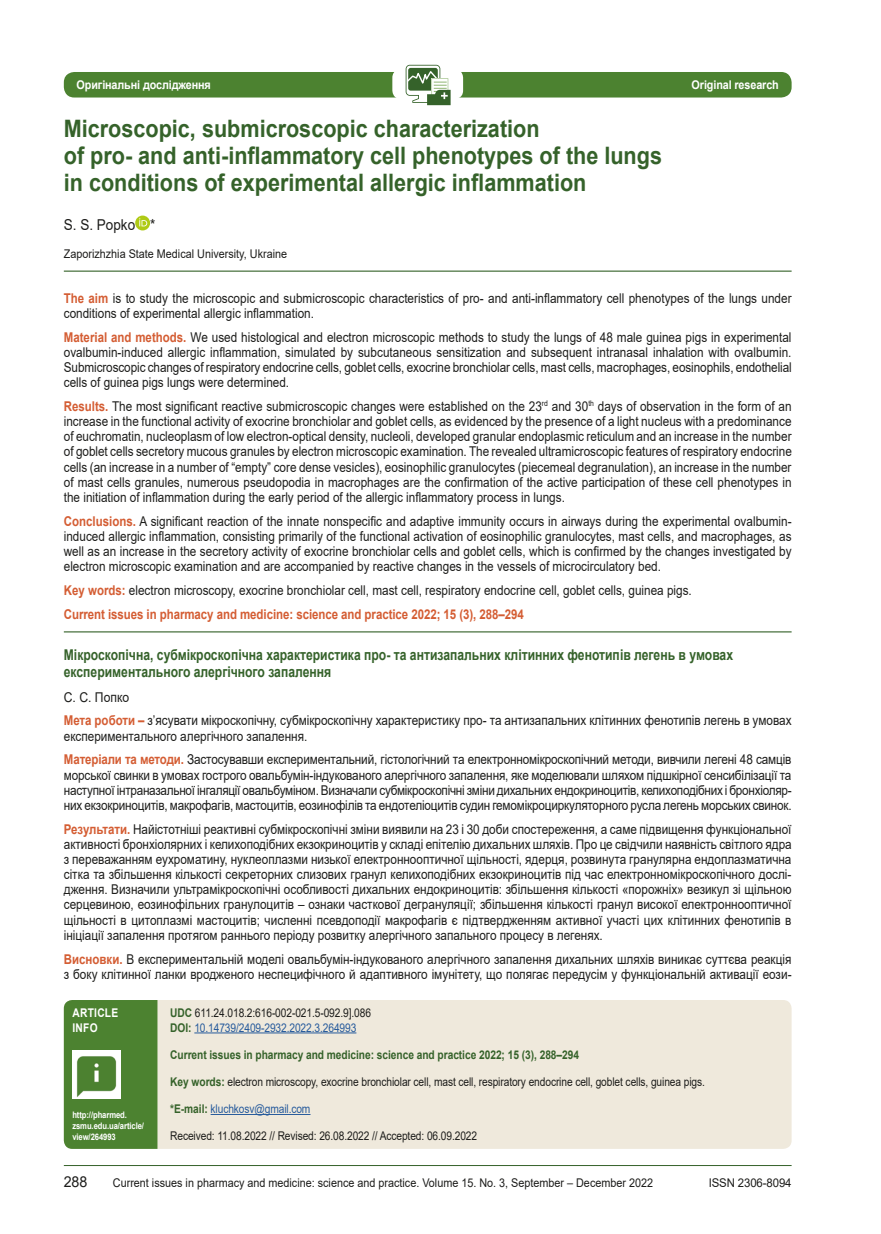
<style>
.page{position:relative;width:881px;height:1234px;background:#fff}
.page>*{position:absolute;margin:0;border:0;box-sizing:border-box;transform-origin:0 0}
.статья{font:700 24px/27.2px "Arial";color:#35622a;scale:.9 1}
.автор{font:15px "Arial";color:#1d1d1b;scale:.9 1}
.Низ{font:15px "Arial";color:#1d1d1b;scale:.95 1}
.резюме_назв{font:700 14.85px/16.4px "Arial";color:#35622a;scale:.82 1}
.резюме{font:13.5px/15.1px "Arial";color:#1d1d1b;text-align:justify;scale:.87 1}
.резюме_низ{font:700 13.5px "Arial";letter-spacing:-.005em;color:#d45d33;scale:.85 1}
.резюме_авт{font:13.5px "Arial";color:#1d1d1b;scale:.9 1}
.удк{font:12px "Arial";letter-spacing:-.01em;color:#1d1d1b;scale:.85 1}
.Низ-2{font:12px "Arial";color:#1d1d1b;scale:.9 1}
.удк-2{font:700 12px "Arial";letter-spacing:-.005em;color:#35622a;scale:.85 1}
.удк-3{font:12px "Arial";letter-spacing:-.01em;color:#275b9c;scale:.85 1}
.заведение{font:12px "Arial";color:#1d1d1b;scale:.9 1}
.о_статье_верх{font:700 12px "Arial";letter-spacing:-.01em;color:#fff;scale:.9 1}
.Низ-3{font:12px "Arial";color:#1d1d1b;scale:.95 1}
.о_статье_верх-2{font:700 12px/14.9px "Arial";letter-spacing:.025em;color:#fff;scale:.85 1}
.о_статье{font:700 9px/11.2px "Arial";letter-spacing:-.01em;color:#fff;scale:.85 1}
.s1{font-weight:700;color:#d45d33}
.s2{font-weight:700;color:#35622a}
</style>
<div class="page">
<hr style="left:64px;top:1164px;width:727px;height:1px;background:#35622a">
<div style="left:64px;top:72px;width:727px;height:25px;background:#4c8230;border-radius:10px"></div>
<div style="left:392px;top:69px;width:71px;height:30px;background:#fff;border-radius:9px"></div>
<svg style="left:409px;top:64px;width:42px;height:42px"></svg>
<svg style="left:405px;top:65px;width:45px;height:40px"></svg>
<div style="left:64px;top:999px;width:727px;height:149px;background:#efe9dc;border-radius:9px"></div>
<hr style="left:194px;top:1032px;width:162px;height:1px;background:#275b9c">
<hr style="left:210px;top:1113px;width:100px;height:1px;background:#275b9c">
<hr style="left:64px;top:270px;width:727px;height:1px;background:#35622a">
<hr style="left:64px;top:631px;width:727px;height:1px;background:#35622a">
<svg style="left:135px;top:215px;width:15px;height:15px"></svg>
<svg style="left:139px;top:218px;width:8px;height:8px"></svg>
<div style="left:64px;top:999px;width:93px;height:149px;background:#4c8230"></div>
<img style="left:72px;top:1049px;width:49px;height:49px">
<p class="о_статье_верх" style="left:77px;top:76px;width:151px">Оригінальні дослідження</p>
<p class="о_статье_верх" style="left:691px;top:76px;width:98px">Оriginal research</p>
<p class="статья" style="left:64px;top:115px;width:666px">Microscopic, submicroscopic characterization<br>of pro- and anti-inflammatory cell phenotypes of the lungs in conditions of experimental allergic inflammation</p>
<p class="автор" style="left:64px;top:215px;width:103px">S. S. Popko *</p>
<p class="заведение" style="left:64px;top:245px;width:249px">Zaporizhzhia State Medical University, Ukraine</p>
<p class="резюме" style="left:64px;top:290px;width:837px"><span class="s1">The aim</span> is to study the microscopic and submicroscopic characteristics of pro- and anti-inflammatory cell phenotypes of the lungs under conditions of experimental allergic inflammation.</p>
<p class="резюме" style="left:64px;top:329px;width:837px"><span class="s1">Material and methods.</span> We used histological and electron microscopic methods to study the lungs of 48 male guinea pigs in experimental ovalbumin-induced allergic inflammation, simulated by subcutaneous sensitization and subsequent intranasal inhalation with ovalbumin.<br>Submicroscopic changes of respiratory endocrine cells, goblet cells, exocrine bronchiolar cells, mast cells, macrophages, eosinophils, endothelial cells of guinea pigs lungs were determined.</p>
<p class="резюме" style="left:64px;top:398px;width:838px"><span class="s1">Results.</span> The most significant reactive submicroscopic changes were established on the 23<sup>rd</sup> and 30<sup>th</sup> days of observation in the form of an increase in the functional activity of exocrine bronchiolar and goblet cells, as evidenced by the presence of a light nucleus with a predominance of euchromatin, nucleoplasm of low electron-optical density, nucleoli, developed granular endoplasmic reticulum and an increase in the number of goblet cells secretory mucous granules by electron microscopic examination. The revealed ultramicroscopic features of respiratory endocrine cells (an increase in a number of “empty” core dense vesicles), eosinophilic granulocytes (piecemeal degranulation), an increase in the number of mast cells granules, numerous pseudopodia in macrophages are the confirmation of the active participation of these cell phenotypes in the initiation of inflammation during the early period of the allergic inflammatory process in lungs.</p>
<p class="резюме" style="left:64px;top:513px;width:837px"><span class="s1">Conclusions.</span> A significant reaction of the innate nonspecific and adaptive immunity occurs in airways during the experimental ovalbumin&shy;induced allergic inflammation, consisting primarily of the functional activation of eosinophilic granulocytes, mast cells, and macrophages, as well as an increase in the secretory activity of exocrine bronchiolar cells and goblet cells, which is confirmed by the changes investigated by electron microscopic examination and are accompanied by reactive changes in the vessels of microcirculatory bed.</p>
<p class="резюме" style="left:64px;top:582px;width:723px"><span class="s1">Key words:</span> electron microscopy, exocrine bronchiolar cell, mast cell, respiratory endocrine cell, goblet cells, guinea pigs.</p>
<p class="резюме_низ" style="left:64px;top:604px;width:542px">Current issues in pharmacy and medicine: science and practice 2022; 15 (3), 288–294</p>
<p class="резюме_назв" style="left:64px;top:647px;width:817px">Мікроскопічна, субмікроскопічна характеристика про- та антизапальних клітинних фенотипів легень в умовах експериментального алергічного запалення</p>
<p class="резюме_авт" style="left:64px;top:687px;width:74px">С. С. Попко</p>
<p class="резюме" style="left:64px;top:713px;width:837px"><span class="s1">Мета роботи –</span> з’ясувати мікроскопічну, субмікроскопічну характеристику про- та антизапальних клітинних фенотипів легень в умовах експериментального алергічного запалення.</p>
<p class="резюме" style="left:64px;top:751px;width:837px"><span class="s1">Матеріали та методи.</span> Застосувавши експериментальний, гістологічний та електронномікроскопічний методи, вивчили легені 48 самців морської свинки в умовах гострого овальбумін-індукованого алергічного запалення, яке моделювали шляхом підшкірної сенсибілізації та наступної інтраназальної інгаляції овальбуміном. Визначали субмікроскопічні зміни дихальних ендокриноцитів, келихоподібних і бронхіоляр&shy;них екзокриноцитів, макрофагів, мастоцитів, еозинофілів та ендотеліоцитів судин гемомікроциркуляторного русла легень морських свинок.</p>
<p class="резюме" style="left:64px;top:821px;width:837px"><span class="s1">Результати.</span> Найістотніші реактивні субмікроскопічні зміни виявили на 23 і 30 доби спостереження, а саме підвищення функціональної активності бронхіолярних і келихоподібних екзокриноцитів у складі епітелію дихальних шляхів. Про це свідчили наявність світлого ядра з переважанням еухроматину, нуклеоплазми низької електроннооптичної щільності, ядерця, розвинута гранулярна ендоплазматична сітка та збільшення кількості секреторних слизових гранул келихоподібних екзокриноцитів під час електронномікроскопічного дослі&shy;дження. Визначили ультрамікроскопічні особливості дихальних ендокриноцитів: збільшення кількості «порожніх» везикул зі щільною серцевиною, еозинофільних гранулоцитів – ознаки часткової дегрануляції; збільшення кількості гранул високої електроннооптичної щільності в цитоплазмі мастоцитів; численні псевдоподії макрофагів є підтвердженням активної участі цих клітинних фенотипів в ініціації запалення протягом раннього періоду розвитку алергічного запального процесу в легенях.</p>
<p class="резюме" style="left:64px;top:950px;width:837px"><span class="s1">Висновки.</span> В експериментальній моделі овальбумін-індукованого алергічного запалення дихальних шляхів виникає суттєва реакція з боку клітинної ланки вродженого неспецифічного й адаптивного імунітету, що полягає передусім у функціональній активації еози-</p>
<p class="о_статье_верх-2" style="left:72px;top:1005px;width:55px">ARTICLE<br>INFO</p>
<p class="удк" style="left:170px;top:1004px;width:237px"><span class="s2">UDC</span> 611.24.018.2:616-002-021.5-092.9].086</p>
<p class="удк-3" style="left:170px;top:1018px;width:220px"><span class="s2">DOI:</span> 10.14739/2409-2932.2022.3.264993</p>
<p class="удк-2" style="left:170px;top:1045px;width:482px">Current issues in pharmacy and medicine: science and practice 2022; 15 (3), 288–294</p>
<p class="удк" style="left:170px;top:1073px;width:630px"><span class="s2">Key words:</span> electron microscopy, exocrine bronchiolar cell, mast cell, respiratory endocrine cell, goblet cells, guinea pigs.</p>
<p class="удк-3" style="left:170px;top:1100px;width:166px"><span class="s2">*E-mail:</span> kluchkosv@gmail.com</p>
<p class="удк" style="left:170px;top:1127px;width:362px">Received: 11.08.2022 // Revised: 26.08.2022 // Accepted: 06.09.2022</p>
<p class="о_статье" style="left:72px;top:1108px;width:86px">http://pharmed. zsmu.edu.ua/article/ view/264993</p>
<p class="Низ" style="left:64px;top:1171px;width:26px">288</p>
<p class="Низ-2" style="left:113px;top:1174px;width:601px">Current issues in pharmacy and medicine: science and practice. Volume 15. No. 3, September – December 2022</p>
<p class="Низ-3" style="left:708px;top:1174px;width:89px">ISSN 2306-8094</p>
</div>
